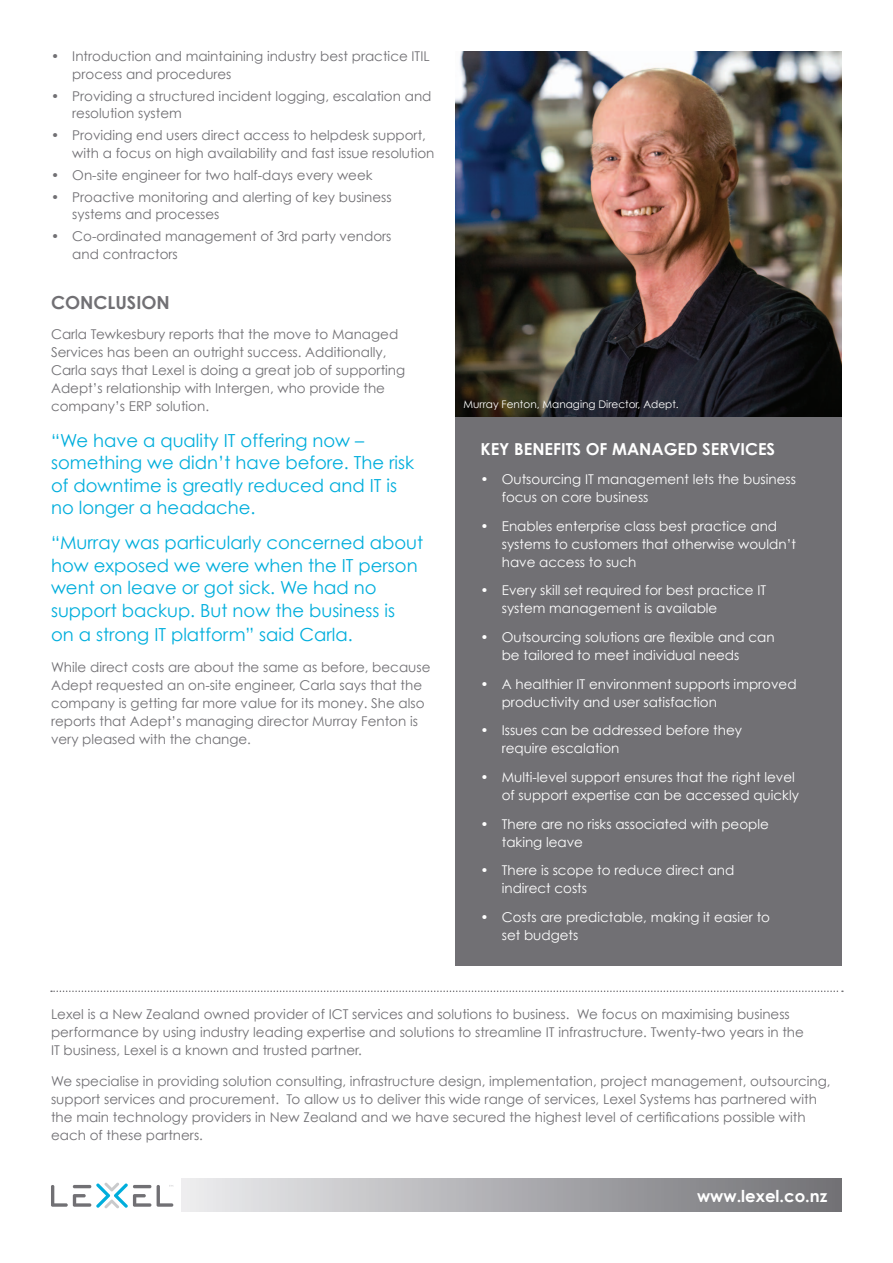
<style>
.page{position:relative;width:893px;height:1263px;background:#fff}
.page>*{position:absolute;margin:0;border:0;box-sizing:border-box;transform-origin:0 0}
.t1{font:18px/22.8px "Century Gothic";color:#00aedc}
.t2{font:700 18px "Century Gothic";color:#717074}
.t3{font:700 16.5px "Century Gothic";color:#fff}
.t4{font:13.5px/18px "Century Gothic";color:#717074}
.t5{font:13.5px/18px "Century Gothic";color:#fff}
.t6{font:10.5px "Century Gothic";color:#fff}
</style>
<div class="page">
<svg style="left:51px;top:990px;width:792px;height:2px"></svg>
<svg style="left:181px;top:1179px;width:661px;height:33px;background:#aeadb1"></svg>
<svg style="left:51px;top:1182px;width:100px;height:26px"></svg>
<svg style="left:157px;top:1185px;width:16px;height:22px"></svg>
<div style="left:455px;top:156px;width:387px;height:809px;background:#717074"></div>
<img style="left:455px;top:51px;width:387px;height:366px">
<p class="t4" style="left:72px;top:47px;width:359px;text-indent:-21px">• Introduction and maintaining industry best practice ITIL process and procedures</p>
<p class="t4" style="left:72px;top:87px;width:361px;text-indent:-21px">• Providing a structured incident logging, escalation and resolution system</p>
<p class="t4" style="left:72px;top:126px;width:364px;text-indent:-21px">• Providing end users direct access to helpdesk support, with a focus on high availability and fast issue resolution</p>
<p class="t4" style="left:51px;top:166px;width:323px">• On-site engineer for two half-days every week</p>
<p class="t4" style="left:72px;top:188px;width:321px;text-indent:-21px">• Proactive monitoring and alerting of key business systems and processes</p>
<p class="t4" style="left:72px;top:227px;width:321px;text-indent:-21px">• Co-ordinated management of 3rd party vendors and contractors</p>
<h1 class="t2" style="left:51px;top:291px;width:53px">conclusi</h1>
<h1 class="t2" style="left:141px;top:291px;width:30px">on</h1>
<p class="t4" style="left:51px;top:325px;width:356px">Carla Tewkesbury reports that the move to Managed Services has been an outright success. Additionally, Carla says that Lexel is doing a great job of supporting Adept’s relationship with Intergen, who provide the company’s ERP solution.</p>
<h1 class="t1" style="left:51px;top:429px;width:365px">“We have a quality IT offering now – something we didn’t have before. The risk of downtime is greatly reduced and IT is no longer a headache.</h1>
<h1 class="t1" style="left:51px;top:531px;width:374px">“Murray was particularly concerned about how exposed we were when the IT person went on leave or got sick. We had no support backup. But now the business is<br>on a strong IT platform” said Carla.</h1>
<p class="t4" style="left:51px;top:658px;width:381px">While direct costs are about the same as before, because Adept requested an on-site engineer, Carla says that the company is getting far more value for its money. She also reports that Adept’s managing director Murray Fenton is very pleased with the change.</p>
<p class="t6" style="left:463px;top:398px;width:217px">Murray Fenton, Managing Director, Adept.</p>
<p class="t3" style="left:480px;top:439px;width:296px">KEY BEN EFITS OF MANAGED SERVICES</p>
<p class="t5" style="left:502px;top:470px;width:296px;text-indent:-21px">• Outsourcing IT management lets the business focus on core business</p>
<p class="t5" style="left:502px;top:517px;width:296px;text-indent:-21px">• Enables enterprise class best practice and systems to customers that otherwise wouldn’t have access to such</p>
<p class="t5" style="left:502px;top:581px;width:266px;text-indent:-21px">• Every skill set required for best practice IT system management is available</p>
<p class="t5" style="left:502px;top:628px;width:274px;text-indent:-21px">• Outsourcing solutions are flexible and can be tailored to meet individual needs</p>
<p class="t5" style="left:502px;top:674px;width:296px;text-indent:-21px">• A healthier IT environment supports improved productivity and user satisfaction</p>
<p class="t5" style="left:502px;top:721px;width:242px;text-indent:-21px">• Issues can be addressed before they require escalation</p>
<p class="t5" style="left:502px;top:768px;width:299px;text-indent:-21px">• Multi-level support ensures that the right level of support expertise can be accessed quickly</p>
<p class="t5" style="left:502px;top:814px;width:269px;text-indent:-21px">• There are no risks associated with people taking leave</p>
<p class="t5" style="left:502px;top:861px;width:234px;text-indent:-21px">• There is scope to reduce direct and indirect costs</p>
<p class="t5" style="left:502px;top:908px;width:270px;text-indent:-21px">• Costs are predictable, making it easier to set budgets</p>
<p class="t4" style="left:51px;top:1005px;width:754px">Lexel is a New Zealand owned provider of ICT services and solutions to business. We focus on maximising business performance by using industry leading expertise and solutions to streamline IT infrastructure. Twenty-two years in the<br>IT business, Lexel is a known and trusted partner.</p>
<p class="t4" style="left:51px;top:1072px;width:781px">We specialise in providing solution consulting, infrastructure design, implementation, project management, outsourcing, support services and procurement. To allow us to deliver this wide range of services, Lexel Systems has partnered with the main technology providers in New Zealand and we have secured the highest level of certifications possible with each of these partners.</p>
<p class="t3" style="left:697px;top:1185px;width:132px">www.lexel.co.nz</p>
</div>
